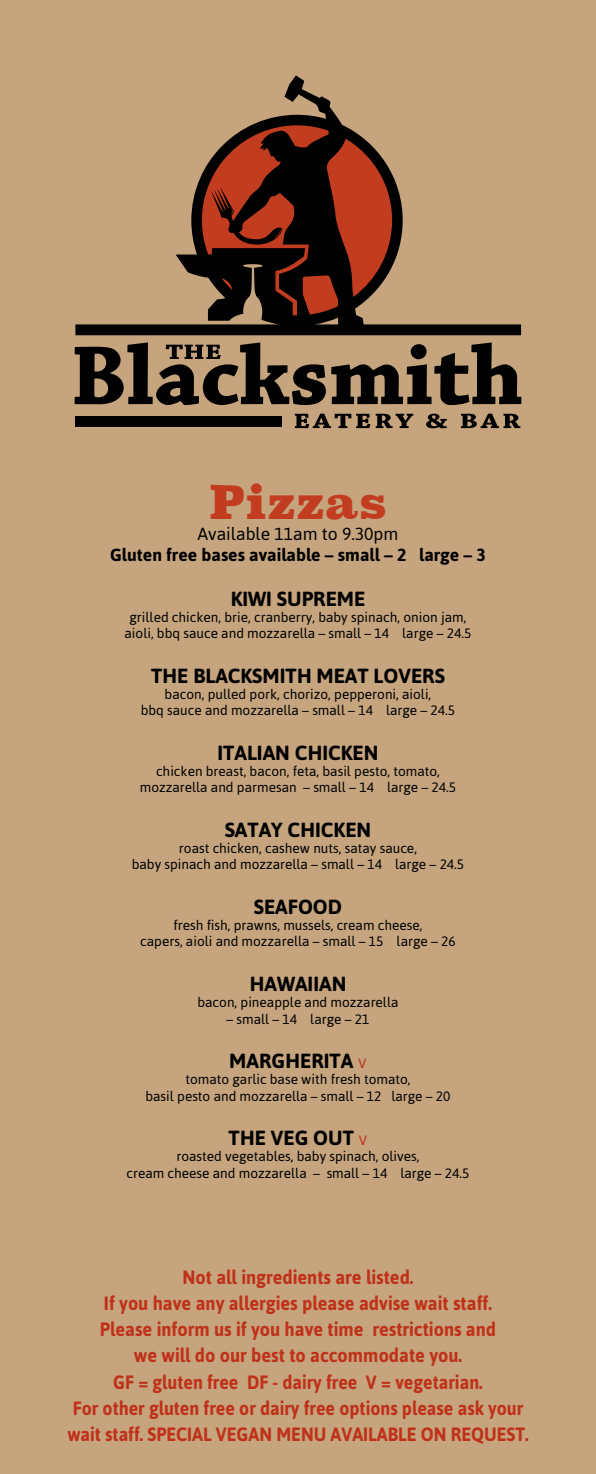
<style>
.page{position:relative;width:596px;height:1474px;background:#fff}
.page>*{position:absolute;margin:0;border:0;box-sizing:border-box;transform-origin:0 0}
.t1{font:900 45.68px "Superclarendon";color:#c23c1f}
.t2{font:700 20.47px "Asap";color:#000}
.t3{font:700 19.25px/26.2px "Asap";color:#c0311a;text-align:center;scale:.94 1}
.t4{font:700 17.5px "Asap";color:#000}
.t5{font:17.5px "Asap";color:#000}
.t6{font:13.65px/16.3px "Asap";color:#000;text-align:center}
.s1{font-weight:400;font-size:13.65px;color:#c0311a}
</style>
<div class="page">
<div style="left:0;top:0;width:595px;height:1473px;background:#c5a47e"></div>
<svg style="left:331px;top:342px;width:190px;height:63px"></svg>
<svg style="left:75px;top:342px;width:250px;height:63px"></svg>
<svg style="left:294px;top:413px;width:119px;height:15px"></svg>
<svg style="left:426px;top:413px;width:20px;height:15px"></svg>
<svg style="left:461px;top:413px;width:59px;height:15px"></svg>
<div style="left:75px;top:416px;width:207px;height:11px;background:#010101"></div>
<svg style="left:75px;top:75px;width:445px;height:260px"></svg>
<h1 class="t1" style="left:209px;top:471px;width:179px">Pizzas</h1>
<p class="t5" style="left:197px;top:524px;width:202px">Available 11am to 9.30pm</p>
<p class="t4" style="left:110px;top:545px;width:377px">Gluten free bases available – small – 2 large – 3</p>
<h2 class="t2" style="left:230px;top:586px;width:136px">KIWI SUPREME</h2>
<p class="t6" style="left:124px;top:609px;width:348px">grilled chicken, brie, cranberry, baby spinach, onion jam, aioli, bbq sauce and mozzarella – small – 14 large – 24.5</p>
<h2 class="t2" style="left:151px;top:663px;width:295px">THE BLACKSMITH MEAT LOVERS</h2>
<p class="t6" style="left:141px;top:686px;width:316px">bacon, pulled pork, chorizo, pepperoni, aioli,<br>bbq sauce and mozzarella – small – 14 large – 24.5</p>
<h2 class="t2" style="left:217px;top:740px;width:162px">ITALIAN CHICKEN</h2>
<p class="t6" style="left:140px;top:763px;width:318px">chicken breast, bacon, feta, basil pesto, tomato, mozzarella and parmesan – small – 14 large – 24.5</p>
<h2 class="t2" style="left:224px;top:817px;width:148px">SATAY CHICKEN</h2>
<p class="t6" style="left:132px;top:840px;width:334px">roast chicken, cashew nuts, satay sauce,<br>baby spinach and mozzarella – small – 14 large – 24.5</p>
<h2 class="t2" style="left:254px;top:894px;width:90px">SEAFOOD</h2>
<p class="t6" style="left:140px;top:917px;width:317px">fresh fish, prawns, mussels, cream cheese,<br>capers, aioli and mozzarella – small – 15 large – 26</p>
<h2 class="t2" style="left:249px;top:971px;width:98px">HAWAIIAN</h2>
<p class="t6" style="left:197px;top:994px;width:202px">bacon, pineapple and mozzarella</p>
<p class="t6" style="left:226px;top:1010px;width:144px">– small – 14 large – 21</p>
<h2 class="t2" style="left:229px;top:1048px;width:139px">MARGHERITA <span class="s1">V</span></h2>
<p class="t6" style="left:145px;top:1071px;width:306px">tomato garlic base with fresh tomato,<br>basil pesto and mozzarella – small – 12 large – 20</p>
<h2 class="t2" style="left:228px;top:1125px;width:140px">THE VEG OUT <span class="s1">V</span></h2>
<p class="t6" style="left:126px;top:1148px;width:344px">roasted vegetables, baby spinach, olives,<br>cream cheese and mozzarella – small – 14 large – 24.5</p>
<p class="t3" style="left:67px;top:1263px;width:492px">Not all ingredients are listed.<br>If you have any allergies please advise wait staff.<br>Please inform us if you have time restrictions and<br>we will do our best to accommodate you.<br>GF = gluten free DF - dairy free V = vegetarian.<br>For other gluten free or dairy free options please ask your wait staff. SPECIAL VEGAN MENU AVAILABLE ON REQUEST.</p>
</div>
